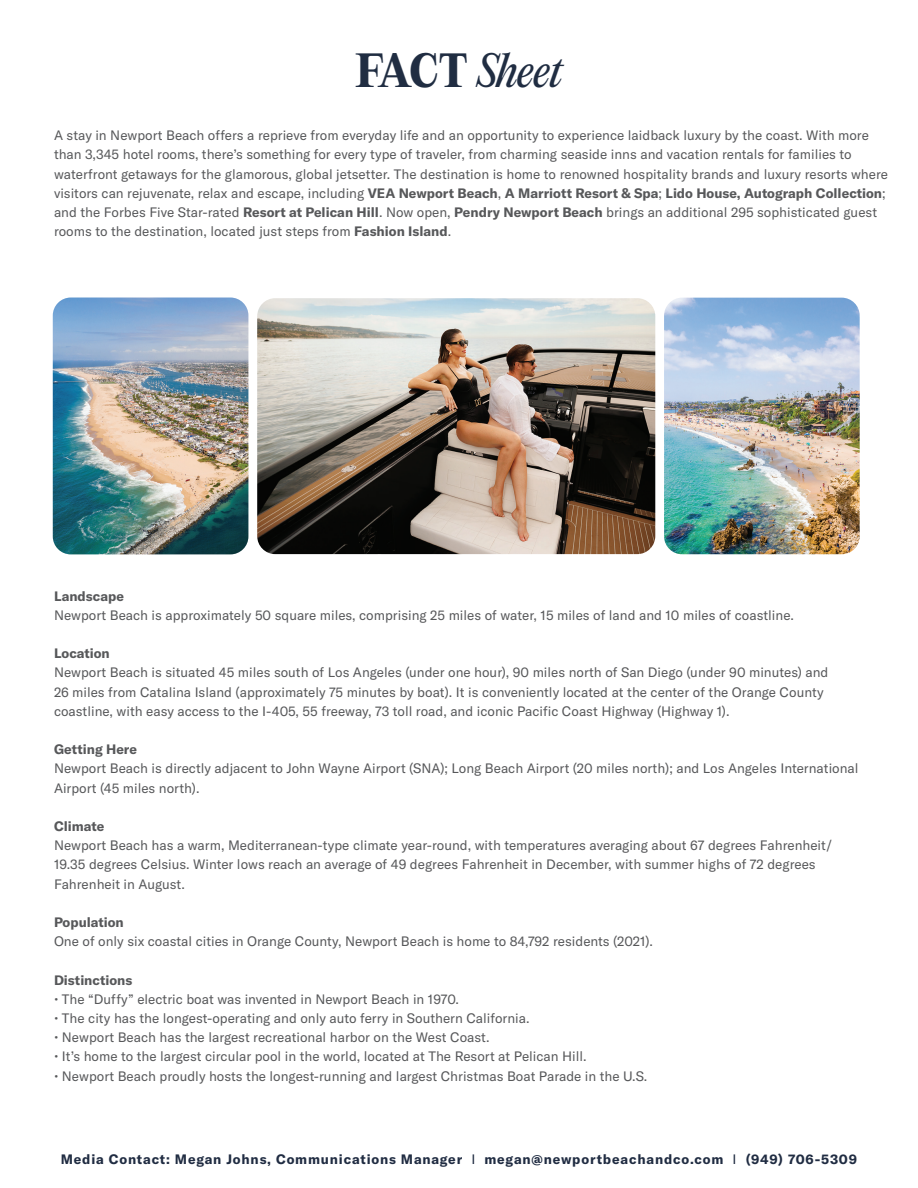
<style>
.page{position:relative;width:918px;height:1188px;background:#fff}
.page>*{position:absolute;margin:0;border:0;box-sizing:border-box;transform-origin:0 0}
.t1{font:italic 42px "PP Editorial New";letter-spacing:-.025em;color:#202d42}
.t2{font:13.5px/19.2px "GT America";color:#57585a}
.t3{font:700 13.5px "GT America";letter-spacing:.06em;color:#202c42}
.t4{font:700 13.5px "GT America";color:#57585a}
.s1{font-weight:700;font-style:normal}
.s2{font-weight:700}
.s3{font-weight:400}
</style>
<div class="page">
<img style="left:257px;top:298px;width:398px;height:256px">
<img style="left:53px;top:298px;width:195px;height:256px">
<img style="left:664px;top:298px;width:196px;height:256px">
<h1 class="t1" style="left:355px;top:42px;width:209px"><span class="s1">FACT</span> Sheet</h1>
<p class="t2" style="left:54px;top:126px;width:836px">A stay in Newport Beach offers a reprieve from everyday life and an opportunity to experience laidback luxury by the coast. With more than 3,345 hotel rooms, there’s something for every type of traveler, from charming seaside inns and vacation rentals for families to waterfront getaways for the glamorous, global jetsetter. The destination is home to renowned hospitality brands and luxury resorts where visitors can rejuvenate, relax and escape, including <span class="s2">VEA Newport Beach</span>, <span class="s2">A Marriott Resort &amp; Spa</span>; <span class="s2">Lido House, Autograph Collection</span>; and the Forbes Five Star-rated <span class="s2">Resort at Pelican Hill</span>. Now open, <span class="s2">Pendry Newport Beach</span> brings an additional 295 sophisticated guest rooms to the destination, located just steps from <span class="s2">Fashion Island</span>.</p>
<p class="t4" style="left:54px;top:587px;width:72px">Landscape</p>
<p class="t2" style="left:54px;top:605px;width:741px">Newport Beach is approximately 50 square miles, comprising 25 miles of water, 15 miles of land and 10 miles of coastline.</p>
<p class="t4" style="left:54px;top:645px;width:57px">Location</p>
<p class="t2" style="left:54px;top:663px;width:776px">Newport Beach is situated 45 miles south of Los Angeles (under one hour), 90 miles north of San Diego (under 90 minutes) and<br>26 miles from Catalina Island (approximately 75 minutes by boat). It is conveniently located at the center of the Orange County coastline, with easy access to the I-405, 55 freeway, 73 toll road, and iconic Pacific Coast Highway (Highway 1).</p>
<p class="t4" style="left:54px;top:741px;width:85px">Getting Here</p>
<p class="t2" style="left:54px;top:759px;width:806px">Newport Beach is directly adjacent to John Wayne Airport (SNA); Long Beach Airport (20 miles north); and Los Angeles International<br>Airport (45 miles north).</p>
<p class="t4" style="left:54px;top:818px;width:52px">Climate</p>
<p class="t2" style="left:54px;top:836px;width:780px">Newport Beach has a warm, Mediterranean-type climate year-round, with temperatures averaging about 67 degrees Fahrenheit/<br>19.35 degrees Celsius. Winter lows reach an average of 49 degrees Fahrenheit in December, with summer highs of 72 degrees<br>Fahrenheit in August.</p>
<p class="t4" style="left:54px;top:914px;width:71px">Population</p>
<p class="t2" style="left:54px;top:932px;width:600px">One of only six coastal cities in Orange County, Newport Beach is home to 84,792 residents (2021).</p>
<p class="t4" style="left:54px;top:971px;width:80px">Distinctions</p>
<p class="t2" style="left:54px;top:989px;width:407px">• The “Duffy” electric boat was invented in Newport Beach in 1970.</p>
<p class="t2" style="left:54px;top:1009px;width:477px">• The city has the longest-operating and only auto ferry in Southern California.</p>
<p class="t2" style="left:54px;top:1028px;width:437px">• Newport Beach has the largest recreational harbor on the West Coast.</p>
<p class="t2" style="left:54px;top:1047px;width:534px">• It’s home to the largest circular pool in the world, located at The Resort at Pelican Hill.</p>
<p class="t2" style="left:54px;top:1066px;width:595px">• Newport Beach proudly hosts the longest-running and largest Christmas Boat Parade in the U.S.</p>
<p class="t3" style="left:61px;top:1150px;width:798px">Media Contact: Megan Johns, Communications Manager <span class="s3">I</span> megan@newportbeachandco.com <span class="s3">I</span> (949) 706-5309</p>
</div>
